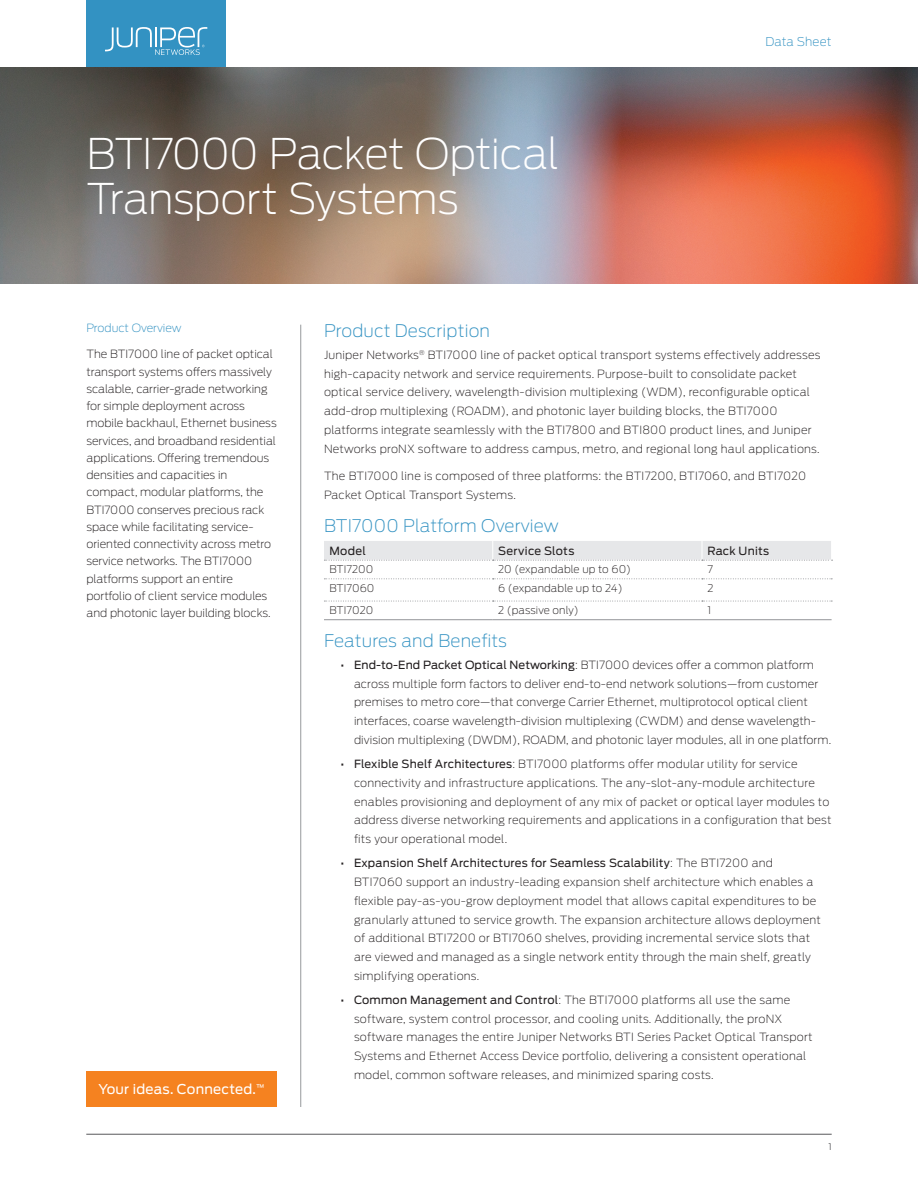
<style>
.page{position:relative;width:918px;height:1188px;background:#fff}
.page>*{position:absolute;margin:0;border:0;box-sizing:border-box;transform-origin:0 0}
.Datasheet_title{font:200 42px "Antenna";letter-spacing:-.02em;color:#fff}
.t1{font:200 17.25px "Antenna";letter-spacing:.01em;color:#3392c2}
.PO_box_text{font:13.5px "Antenna";letter-spacing:.015em;color:#fff}
.t2{font:200 12px "Antenna";letter-spacing:.01em;color:#3392c2}
.PO_box_text-2{font:200 11.25px/18.8px "Antenna";letter-spacing:.01em;color:#231f20}
.Table_heads{font:11.25px "Antenna";letter-spacing:.02em;color:#231f20}
.PO_Box_Header{font:200 11.25px "Antenna";color:#3392c2}
.Table_Text_QL{font:200 10.5px "Antenna";letter-spacing:.01em;color:#231f20}
.t3{font:300 9px "Antenna";color:#57585a}
.s1{font-weight:400}
</style>
<div class="page">
<hr style="left:300px;top:325px;width:1px;height:782px;background:#97999c">
<img style="left:0;top:68px;width:918px;height:216px">
<hr style="left:86px;top:1134px;width:746px;height:1px;background:#57585a">
<svg style="left:86px;top:0;width:140px;height:68px"></svg>
<svg style="left:324px;top:578px;width:508px;height:1px"></svg>
<svg style="left:324px;top:601px;width:508px;height:1px"></svg>
<hr style="left:324px;top:619px;width:169px;height:1px;background:#939598">
<hr style="left:493px;top:619px;width:209px;height:1px;background:#939598">
<hr style="left:702px;top:619px;width:130px;height:1px;background:#939598">
<div style="left:324px;top:541px;width:509px;height:20px;background:#e6e7e9"></div>
<div style="left:86px;top:1071px;width:191px;height:36px;background:#f58220"></div>
<p class="Datasheet_title" style="left:86px;top:129px;width:474px">BTI7000 Packet Optical</p>
<p class="Datasheet_title" style="left:86px;top:174px;width:374px">Transport Systems</p>
<p class="t2" style="left:765px;top:35px;width:68px">Data Sheet</p>
<p class="PO_Box_Header" style="left:86px;top:322px;width:97px">Product Overview</p>
<p class="PO_box_text-2" style="left:86px;top:346px;width:192px;line-height:17.2px">The BTI7000 line of packet optical transport systems offers massively scalable, carrier-grade networking for simple deployment across mobile backhaul, Ethernet business services, and broadband residential applications. Offering tremendous densities and capacities in compact, modular platforms, the BTI7000 conserves precious rack space while facilitating service&shy;oriented connectivity across metro service networks. The BTI7000 platforms support an entire portfolio of client service modules and photonic layer building blocks.</p>
<p class="PO_box_text" style="left:98px;top:1081px;width:168px">Your ideas. Connected.<sup>™</sup></p>
<h1 class="t1" style="left:324px;top:321px;width:168px">Product Description</h1>
<p class="PO_box_text-2" style="left:324px;top:345px;width:498px">Juniper Networks<sup>®</sup> BTI7000 line of packet optical transport systems effectively addresses high-capacity network and service requirements. Purpose-built to consolidate packet optical service delivery, wavelength-division multiplexing (WDM), reconfigurable optical add-drop multiplexing (ROADM), and photonic layer building blocks, the BTI7000 platforms integrate seamlessly with the BTI7800 and BTI800 product lines, and Juniper Networks proNX software to address campus, metro, and regional long haul applications.</p>
<p class="PO_box_text-2" style="left:324px;top:467px;width:484px">The BTI7000 line is composed of three platforms: the BTI7200, BTI7060, and BTI7020<br>Packet Optical Transport Systems.</p>
<h1 class="t1" style="left:324px;top:515px;width:236px">BTI7000 Platform Overview</h1>
<p class="Table_heads" style="left:329px;top:544px;width:38px">Model</p>
<p class="Table_heads" style="left:498px;top:544px;width:78px">Service Slots</p>
<p class="Table_heads" style="left:707px;top:544px;width:63px">Rack Units</p>
<p class="Table_Text_QL" style="left:329px;top:564px;width:45px">BTI7200</p>
<p class="Table_Text_QL" style="left:498px;top:564px;width:134px">20 (expandable up to 60)</p>
<p class="Table_Text_QL" style="left:707px;top:564px;width:7px">7</p>
<p class="Table_Text_QL" style="left:329px;top:582px;width:47px">BTI7060</p>
<p class="Table_Text_QL" style="left:498px;top:582px;width:126px">6 (expandable up to 24)</p>
<p class="Table_Text_QL" style="left:707px;top:582px;width:8px">2</p>
<p class="Table_Text_QL" style="left:329px;top:604px;width:45px">BTI7020</p>
<p class="Table_Text_QL" style="left:498px;top:604px;width:82px">2 (passive only)</p>
<p class="Table_Text_QL" style="left:707px;top:604px;width:5px">1</p>
<h1 class="t1" style="left:324px;top:631px;width:185px">Features and Benefits</h1>
<p class="PO_box_text-2" style="left:354px;top:656px;width:479px;text-indent:-14px"><span class="s1">• End-to-End Packet Optical Networking</span>: BTI7000 devices offer a common platform across multiple form factors to deliver end-to-end network solutions—from customer premises to metro core—that converge Carrier Ethernet, multiprotocol optical client interfaces, coarse wavelength-division multiplexing (CWDM) and dense wavelength&shy;division multiplexing (DWDM), ROADM, and photonic layer modules, all in one platform.</p>
<p class="PO_box_text-2" style="left:354px;top:755px;width:479px;text-indent:-14px"><span class="s1">• Flexible Shelf Architectures</span>: BTI7000 platforms offer modular utility for service connectivity and infrastructure applications. The any-slot-any-module architecture enables provisioning and deployment of any mix of packet or optical layer modules to address diverse networking requirements and applications in a configuration that best fits your operational model.</p>
<p class="PO_box_text-2" style="left:354px;top:854px;width:469px;text-indent:-14px"><span class="s1">• Expansion Shelf Architectures for Seamless Scalability</span>: The BTI7200 and BTI7060 support an industry-leading expansion shelf architecture which enables a flexible pay-as-you-grow deployment model that allows capital expenditures to be granularly attuned to service growth. The expansion architecture allows deployment of additional BTI7200 or BTI7060 shelves, providing incremental service slots that are viewed and managed as a single network entity through the main shelf, greatly simplifying operations.</p>
<p class="PO_box_text-2" style="left:354px;top:990px;width:460px;text-indent:-14px"><span class="s1">• Common Management and Control</span>: The BTI7000 platforms all use the same software, system control processor, and cooling units. Additionally, the proNX software manages the entire Juniper Networks BTI Series Packet Optical Transport Systems and Ethernet Access Device portfolio, delivering a consistent operational model, common software releases, and minimized sparing costs.</p>
<p class="t3" style="left:828px;top:1142px;width:5px">1</p>
</div>
